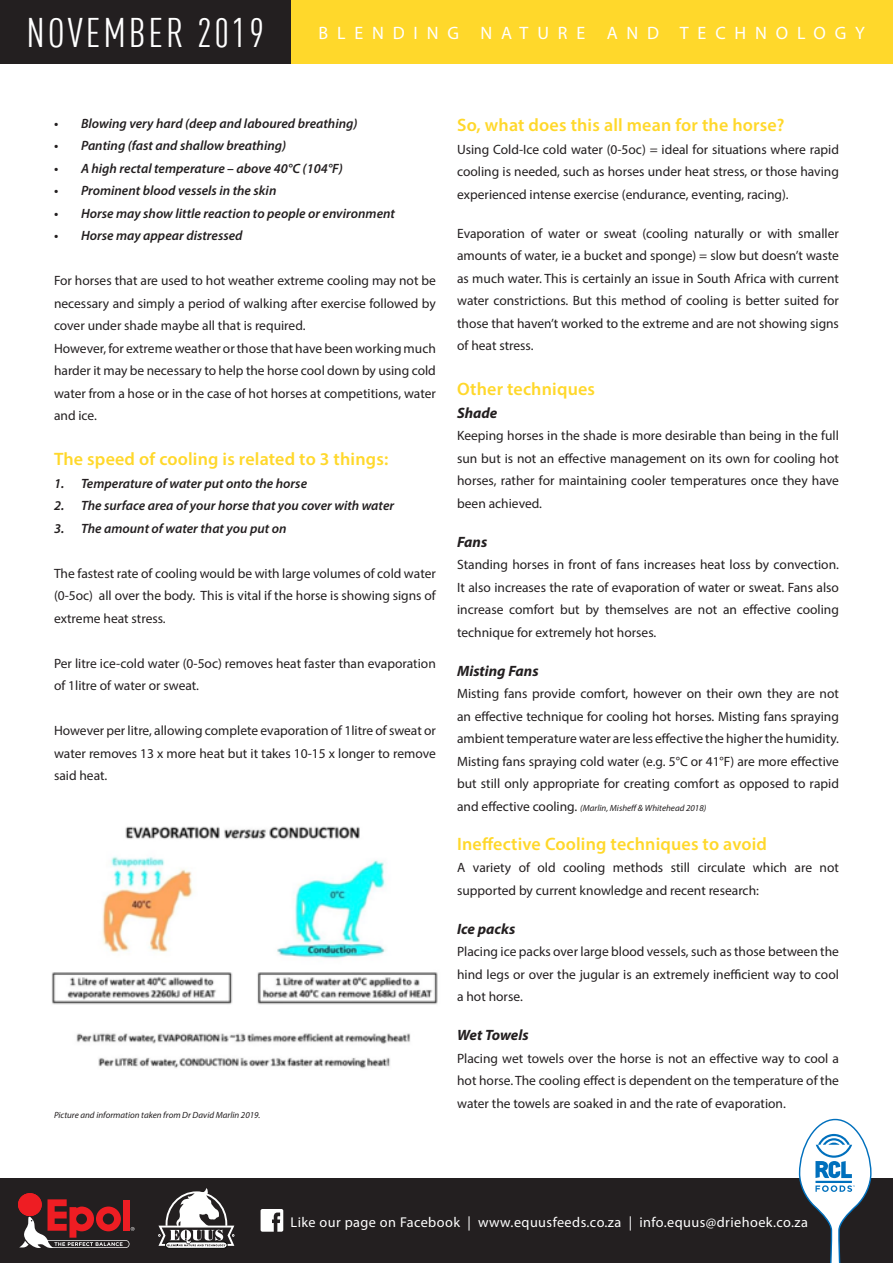
<style>
.page{position:relative;width:893px;height:1263px;background:#fff}
.page>*{position:absolute;margin:0;border:0;box-sizing:border-box;transform-origin:0 0}
.t1{font:condensed 40.5px "DIN Offc";letter-spacing:.07em;color:#fff}
.t2{font:600 18px "Myriad Pro";letter-spacing:.01em;color:#ffd82b}
.t3{font:18px "Myriad Pro";letter-spacing:.49em;color:#fff}
.t4{font:italic 700 15px "Myriad Pro";color:#231f20}
.t5{font:14.25px "Myriad Pro";letter-spacing:.03em;color:#fff}
.t6{font:13.5px/22.5px "Myriad Pro";color:#231f20;text-align:justify}
.t7{font:italic 600 13.5px "Myriad Pro";color:#231f20}
.t8{font:italic 9px "Myriad Pro";color:#231f20}
.s1{font-style:normal;font-size:13.5px}
</style>
<div class="page">
<img style="left:51px;top:826px;width:387px;height:243px">
<div style="left:0;top:1178px;width:893px;height:85px;background:#231f20"></div>
<svg style="left:261px;top:1209px;width:22px;height:23px"></svg>
<svg style="left:19px;top:1199px;width:116px;height:49px"></svg>
<div style="left:18px;top:1193px;width:23px;height:22px;background:#ee1d23;border-radius:50%"></div>
<div style="left:18px;top:1193px;width:23px;height:22px;border:1px solid #ee1d23;border-radius:50%"></div>
<svg style="left:158px;top:1188px;width:76px;height:61px"></svg>
<div style="left:0;top:0;width:893px;height:64px;background:#ffd82b"></div>
<div style="left:0;top:0;width:291px;height:64px;background:#231f20"></div>
<svg style="left:798px;top:1119px;width:74px;height:144px"></svg>
<p class="t1" style="left:27px;top:10px;width:239px">NOVEMBER 2019</p>
<p class="t3" style="left:319px;top:22px;width:548px">BLENDING NATURE AND TECHNOLOGY</p>
<p class="t7" style="left:54px;top:115px;width:305px">• Blowing very hard (deep and laboured breathing)</p>
<p class="t7" style="left:54px;top:137px;width:234px">• Panting (fast and shallow breathing)</p>
<p class="t7" style="left:54px;top:160px;width:290px">• A high rectal temperature – above 40°C (104°F)</p>
<p class="t7" style="left:54px;top:182px;width:224px">• Prominent blood vessels in the skin</p>
<p class="t7" style="left:54px;top:205px;width:343px">• Horse may show little reaction to people or environment</p>
<p class="t7" style="left:54px;top:227px;width:190px">• Horse may appear distressed</p>
<p class="t6" style="left:54px;top:269px;width:383px">For horses that are used to hot weather extreme cooling may not be necessary and simply a period of walking after exercise followed by cover under shade maybe all that is required.</p>
<p class="t6" style="left:54px;top:337px;width:383px">However, for extreme weather or those that have been working much harder it may be necessary to help the horse cool down by using cold water from a hose or in the case of hot horses at competitions, water and ice.</p>
<p class="t2" style="left:54px;top:448px;width:336px">The speed of cooling is related to 3 things:</p>
<p class="t7" style="left:54px;top:475px;width:255px">1. Temperature of water put onto the horse</p>
<p class="t7" style="left:54px;top:497px;width:342px">2. The surface area of your horse that you cover with water</p>
<p class="t7" style="left:54px;top:520px;width:234px">3. The amount of water that you put on</p>
<p class="t6" style="left:54px;top:562px;width:383px">The fastest rate of cooling would be with large volumes of cold water (0-5oc) all over the body. This is vital if the horse is showing signs of extreme heat stress.</p>
<p class="t6" style="left:54px;top:652px;width:383px">Per litre ice-cold water (0-5oc) removes heat faster than evaporation of 1litre of water or sweat.</p>
<p class="t6" style="left:54px;top:719px;width:383px">However per litre, allowing complete evaporation of 1litre of sweat or water removes 13 x more heat but it takes 10-15 x longer to remove said heat.</p>
<p class="t8" style="left:54px;top:1109px;width:208px">Picture and information taken from Dr David Marlin 2019.</p>
<p class="t2" style="left:457px;top:114px;width:329px">So, what does this all mean for the horse?</p>
<p class="t6" style="left:457px;top:138px;width:383px">Using Cold-Ice cold water (0-5oc) = ideal for situations where rapid cooling is needed, such as horses under heat stress, or those having experienced intense exercise (endurance, eventing, racing).</p>
<p class="t6" style="left:457px;top:222px;width:383px">Evaporation of water or sweat (cooling naturally or with smaller amounts of water, ie a bucket and sponge) = slow but doesn’t waste as much water. This is certainly an issue in South Africa with current water constrictions. But this method of cooling is better suited for those that haven’t worked to the extreme and are not showing signs of heat stress.</p>
<p class="t2" style="left:457px;top:378px;width:139px">Other techniques</p>
<p class="t4" style="left:457px;top:403px;width:42px">Shade</p>
<p class="t6" style="left:457px;top:424px;width:383px">Keeping horses in the shade is more desirable than being in the full sun but is not an effective management on its own for cooling hot horses, rather for maintaining cooler temperatures once they have been achieved.</p>
<p class="t4" style="left:457px;top:532px;width:32px">Fans</p>
<p class="t6" style="left:457px;top:553px;width:383px">Standing horses in front of fans increases heat loss by convection.<br>It also increases the rate of evaporation of water or sweat. Fans also increase comfort but by themselves are not an effective cooling technique for extremely hot horses.</p>
<p class="t4" style="left:457px;top:661px;width:83px">Misting Fans</p>
<p class="t6" style="left:457px;top:682px;width:383px">Misting fans provide comfort, however on their own they are not an effective technique for cooling hot horses. Misting fans spraying ambient temperature water are less effective the higher the humidity.<br>Misting fans spraying cold water (e.g. 5°C or 41°F) are more effective but still only appropriate for creating comfort as opposed to rapid</p>
<p class="t8" style="left:457px;top:802px;width:251px"><span class="s1">and effective cooling.</span> (Marlin, Misheff &amp; Whitehead 2018)</p>
<p class="t2" style="left:457px;top:832px;width:311px">Ineffective Cooling techniques to avoid</p>
<p class="t6" style="left:457px;top:856px;width:383px">A variety of old cooling methods still circulate which are not supported by current knowledge and recent research:</p>
<p class="t4" style="left:457px;top:919px;width:60px">Ice packs</p>
<p class="t6" style="left:457px;top:940px;width:383px">Placing ice packs over large blood vessels, such as those between the hind legs or over the jugular is an extremely inefficient way to cool a hot horse.</p>
<p class="t4" style="left:457px;top:1025px;width:73px">Wet Towels</p>
<p class="t6" style="left:457px;top:1047px;width:383px">Placing wet towels over the horse is not an effective way to cool a hot horse. The cooling effect is dependent on the temperature of the water the towels are soaked in and the rate of evaporation.</p>
<p class="t5" style="left:291px;top:1213px;width:519px">Like our page on Facebook | www.equusfeeds.co.za | info.equus@driehoek.co.za</p>
</div>
